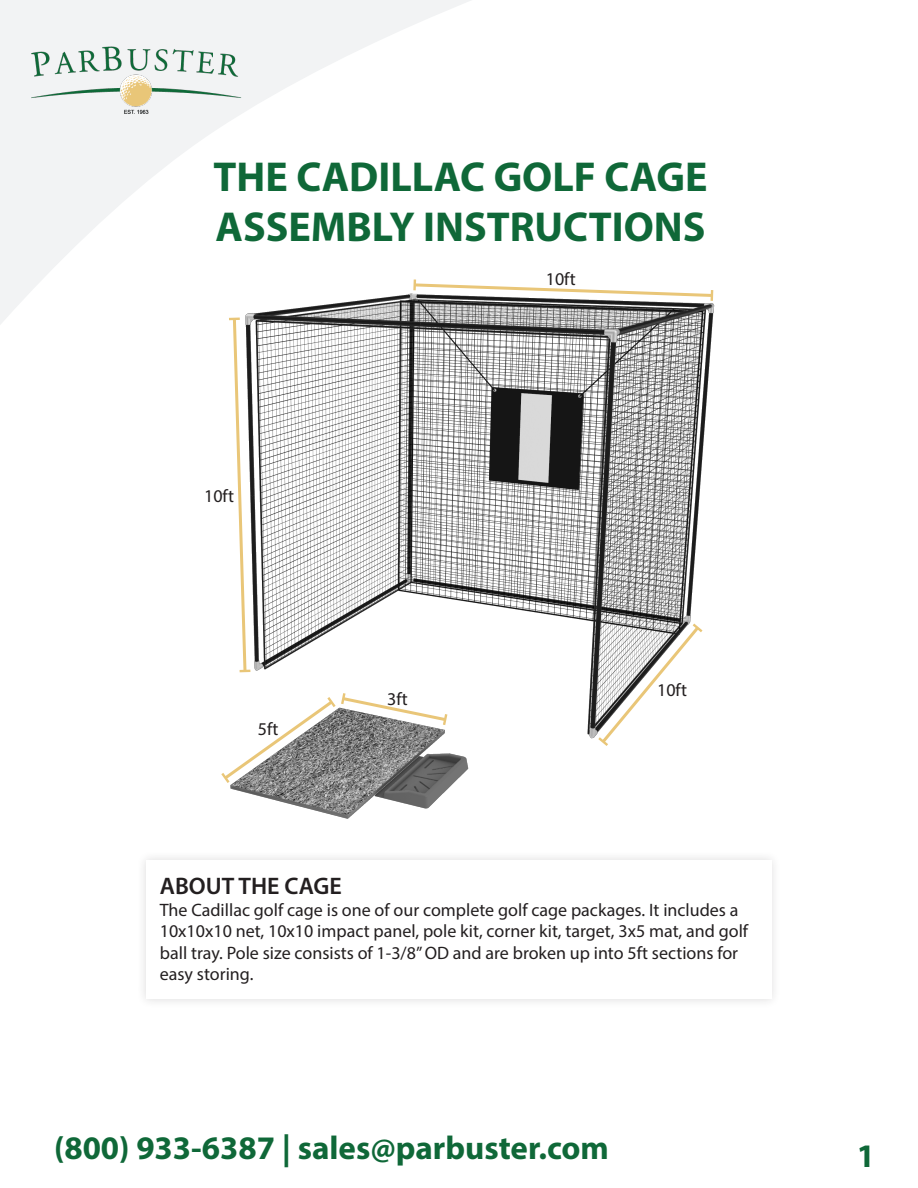
<style>
.page{position:relative;width:918px;height:1188px;background:#fff}
.page>*{position:absolute;margin:0;border:0;box-sizing:border-box;transform-origin:0 0}
.t1{font:700 42px "Myriad Pro";color:#0f6838}
.t2{font:700 33px "Myriad Pro";color:#0f6838}
.Heading_1{font:600 24px "Myriad Pro";color:#231f20}
.t3{font:18px/21.6px "Myriad Pro";color:#231f20}
</style>
<div class="page">
<svg style="left:0;top:0;width:471px;height:324px"></svg>
<img style="left:21px;top:39px;width:236px;height:84px">
<div style="left:137px;top:851px;width:644px;height:158px;background:#f8f8f8"></div>
<div style="left:146px;top:861px;width:626px;height:138px;background:#fff"></div>
<img style="left:192px;top:287px;width:523px;height:532px">
<svg style="left:412px;top:280px;width:303px;height:21px"></svg>
<svg style="left:596px;top:621px;width:109px;height:127px"></svg>
<svg style="left:229px;top:316px;width:21px;height:358px"></svg>
<svg style="left:219px;top:691px;width:230px;height:95px"></svg>
<p class="t1" style="left:214px;top:149px;width:495px">THE CADILLAC GOLF CAGE</p>
<p class="t1" style="left:215px;top:199px;width:492px">ASSEMBLY INSTRUCTIONS</p>
<p class="t3" style="left:204px;top:485px;width:31px">10ft</p>
<p class="t3" style="left:258px;top:718px;width:22px">5ft</p>
<p class="t3" style="left:387px;top:688px;width:22px">3ft</p>
<p class="t3" style="left:546px;top:268px;width:31px">10ft</p>
<p class="t3" style="left:657px;top:679px;width:31px">10ft</p>
<p class="Heading_1" style="left:160px;top:871px;width:184px">ABOUT THE CAGE</p>
<p class="t3" style="left:160px;top:898px;width:590px">The Cadillac golf cage is one of our complete golf cage packages. It includes a 10x10x10 net, 10x10 impact panel, pole kit, corner kit, target, 3x5 mat, and golf ball tray. Pole size consists of 1-3/8” OD and are broken up into 5ft sections for easy storing.</p>
<p class="t2" style="left:54px;top:1126px;width:556px">(800) 933-6387 | sales@parbuster.com</p>
<p class="t2" style="left:857px;top:1134px;width:20px">1</p>
</div>
